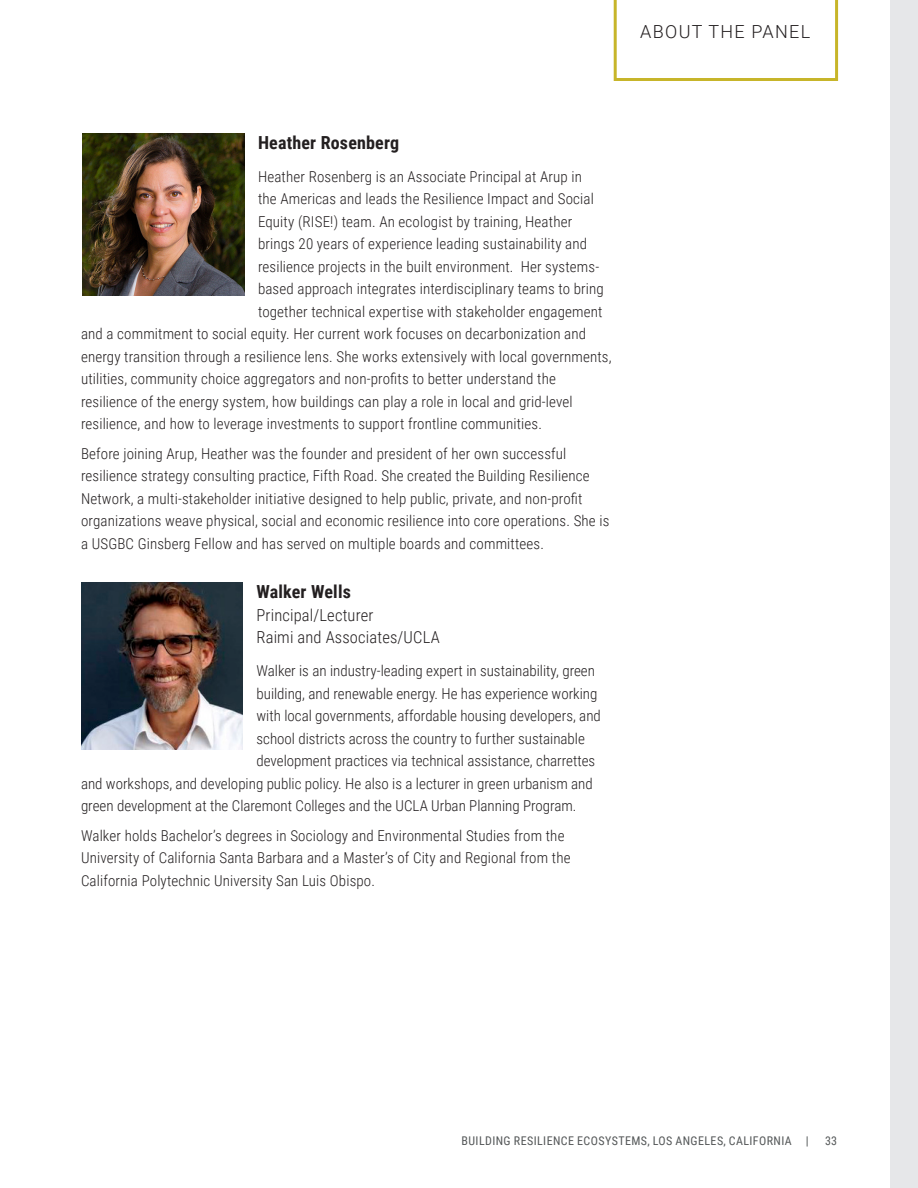
<style>
.page{position:relative;width:918px;height:1188px;background:#fff}
.page>*{position:absolute;margin:0;border:0;box-sizing:border-box;transform-origin:0 0}
.Body{font:700 18px "Roboto Condensed";letter-spacing:.01em;color:#231f20}
.BODY_TXT{font:300 18px "Roboto";letter-spacing:.075em;color:#231f20}
.Body-2{font:300 16.5px "Roboto Condensed";letter-spacing:.01em;color:#231f20}
.Body-3{font:300 15px/22.5px "Roboto Condensed";letter-spacing:.01em;color:#231f20}
.t1{font:12px "Roboto Condensed";letter-spacing:.035em;color:#545758}
</style>
<div class="page">
<div style="left:890px;top:0;width:28px;height:1188px;background:#e6e7e9"></div>
<svg style="left:614px;top:0;width:224px;height:81px"></svg>
<img style="left:82px;top:134px;width:162px;height:162px">
<img style="left:81px;top:583px;width:162px;height:167px">
<p class="BODY_TXT" style="left:640px;top:19px;width:172px">ABOUT THE PANEL</p>
<p class="Body" style="left:258px;top:129px;width:143px">Heather Rosenberg</p>
<p class="Body-3" style="left:258px;top:165px;width:326px">Heather Rosenberg is an Associate Principal at Arup in</p>
<p class="Body-3" style="left:258px;top:187px;width:337px">the Americas and leads the Resilience Impact and Social</p>
<p class="Body-3" style="left:258px;top:210px;width:316px">Equity (RISE!) team. An ecologist by training, Heather</p>
<p class="Body-3" style="left:258px;top:232px;width:331px">brings 20 years of experience leading sustainability and</p>
<p class="Body-3" style="left:258px;top:255px;width:343px">resilience projects in the built environment. Her systems-</p>
<p class="Body-3" style="left:258px;top:277px;width:347px">based approach integrates interdisciplinary teams to bring</p>
<p class="Body-3" style="left:258px;top:300px;width:346px">together technical expertise with stakeholder engagement</p>
<p class="Body-3" style="left:81px;top:322px;width:507px">and a commitment to social equity. Her current work focuses on decarbonization and</p>
<p class="Body-3" style="left:81px;top:345px;width:532px">energy transition through a resilience lens. She works extensively with local governments,</p>
<p class="Body-3" style="left:81px;top:367px;width:476px">utilities, community choice aggregators and non-profits to better understand the</p>
<p class="Body-3" style="left:81px;top:390px;width:493px">resilience of the energy system, how buildings can play a role in local and grid-level</p>
<p class="Body-3" style="left:81px;top:412px;width:463px">resilience, and how to leverage investments to support frontline communities.</p>
<p class="Body-3" style="left:81px;top:441px;width:530px">Before joining Arup, Heather was the founder and president of her own successful resilience strategy consulting practice, Fifth Road. She created the Building Resilience Network, a multi-stakeholder initiative designed to help public, private, and non-profit organizations weave physical, social and economic resilience into core operations. She is a USGBC Ginsberg Fellow and has served on multiple boards and committees.</p>
<p class="Body" style="left:256px;top:579px;width:96px">Walker Wells</p>
<p class="Body-2" style="left:256px;top:603px;width:118px">Principal/Lecturer</p>
<p class="Body-2" style="left:256px;top:626px;width:185px">Raimi and Associates/UCLA</p>
<p class="Body-3" style="left:256px;top:659px;width:340px">Walker is an industry-leading expert in sustainability, green</p>
<p class="Body-3" style="left:256px;top:682px;width:342px">building, and renewable energy. He has experience working</p>
<p class="Body-3" style="left:256px;top:704px;width:346px">with local governments, affordable housing developers, and</p>
<p class="Body-3" style="left:256px;top:727px;width:330px">school districts across the country to further sustainable</p>
<p class="Body-3" style="left:256px;top:749px;width:340px">development practices via technical assistance, charrettes</p>
<p class="Body-3" style="left:81px;top:772px;width:513px">and workshops, and developing public policy. He also is a lecturer in green urbanism and</p>
<p class="Body-3" style="left:81px;top:794px;width:497px">green development at the Claremont Colleges and the UCLA Urban Planning Program.</p>
<p class="Body-3" style="left:81px;top:823px;width:491px">Walker holds Bachelor’s degrees in Sociology and Environmental Studies from the<br>University of California Santa Barbara and a Master’s of City and Regional from the<br>California Polytechnic University San Luis Obispo.</p>
<p class="t1" style="left:461px;top:1132px;width:349px">BUILDING RESILIENCE ECOSYSTEMS, LOS ANGELES, CALIFORNIA |</p>
<p class="t1" style="left:825px;top:1132px;width:13px">33</p>
</div>
